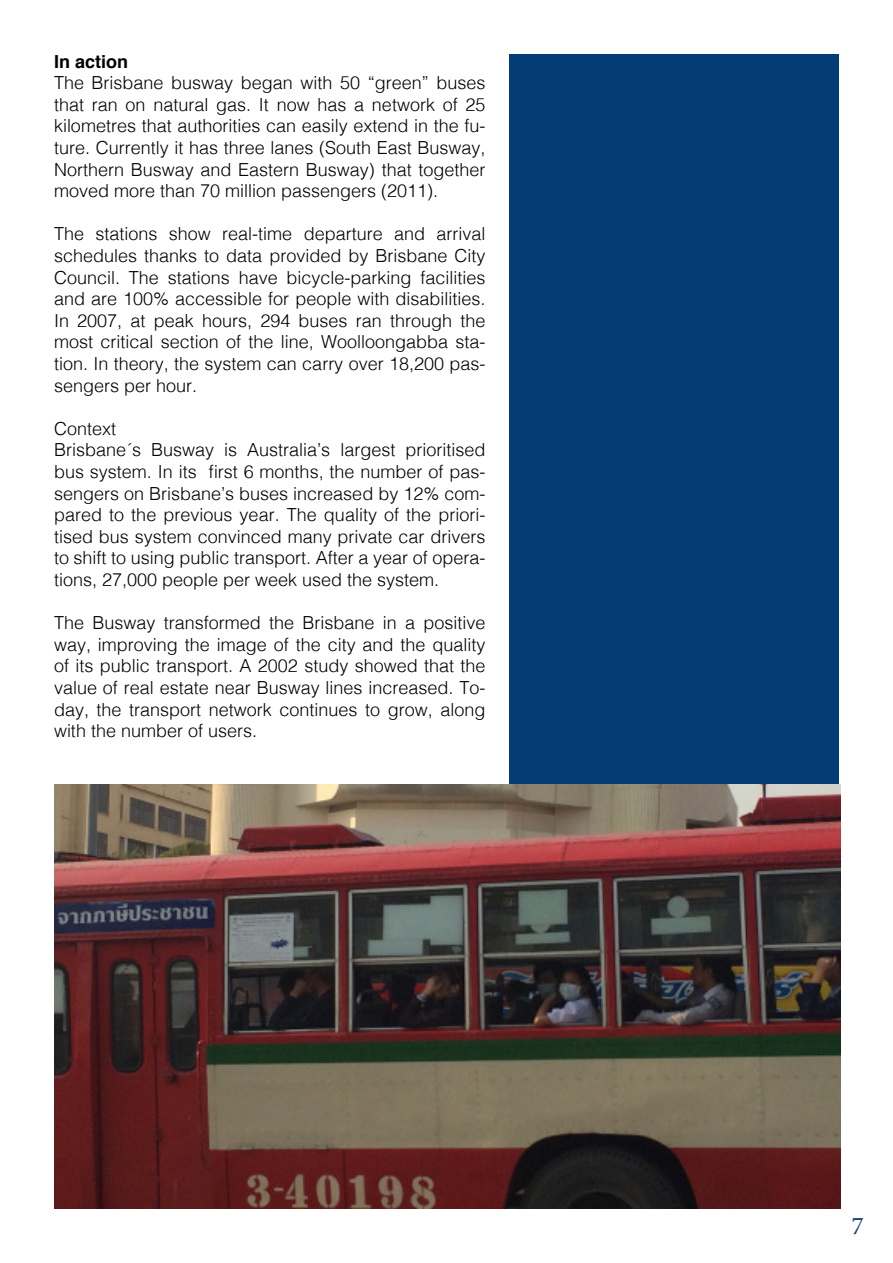
<style>
.page{position:relative;width:893px;height:1263px;background:#fff}
.page>*{position:absolute;margin:0;border:0;box-sizing:border-box;transform-origin:0 0}
.t1{font:25.5px "Minion Pro";color:#1b3f73}
.t2{font:300 18px/21.6px "Helvetica";color:#000;text-align:justify}
.t3{font:700 18px "Helvetica";color:#000}
</style>
<div class="page">
<div style="left:509px;top:54px;width:330px;height:1155px;background:#043c75"></div>
<img style="left:54px;top:784px;width:786px;height:425px">
<p class="t3" style="left:54px;top:47px;width:76px">In action</p>
<p class="t2" style="left:54px;top:71px;width:433px">The Brisbane busway began with 50 “green” buses that ran on natural gas. It now has a network of 25 kilometres that authorities can easily extend in the fu&shy;ture. Currently it has three lanes (South East Busway, Northern Busway and Eastern Busway) that together moved more than 70 million passengers (2011).</p>
<p class="t2" style="left:54px;top:222px;width:433px">The stations show real-time departure and arrival schedules thanks to data provided by Brisbane City Council. The stations have bicycle-parking facilities and are 100% accessible for people with disabilities.<br>In 2007, at peak hours, 294 buses ran through the most critical section of the line, Woolloongabba sta&shy;tion. In theory, the system can carry over 18,200 pas&shy;sengers per hour.</p>
<p class="t2" style="left:54px;top:416px;width:64px">Context</p>
<p class="t2" style="left:54px;top:438px;width:433px">Brisbane´s Busway is Australia’s largest prioritised bus system. In its first 6 months, the number of pas&shy;sengers on Brisbane’s buses increased by 12% com&shy;pared to the previous year. The quality of the priori&shy;tised bus system convinced many private car drivers to shift to using public transport. After a year of opera&shy;tions, 27,000 people per week used the system.</p>
<p class="t2" style="left:54px;top:611px;width:433px">The Busway transformed the Brisbane in a positive way, improving the image of the city and the quality of its public transport. A 2002 study showed that the value of real estate near Busway lines increased. To&shy;day, the transport network continues to grow, along with the number of users.</p>
<p class="t1" style="left:851px;top:1208px;width:14px">7</p>
</div>
